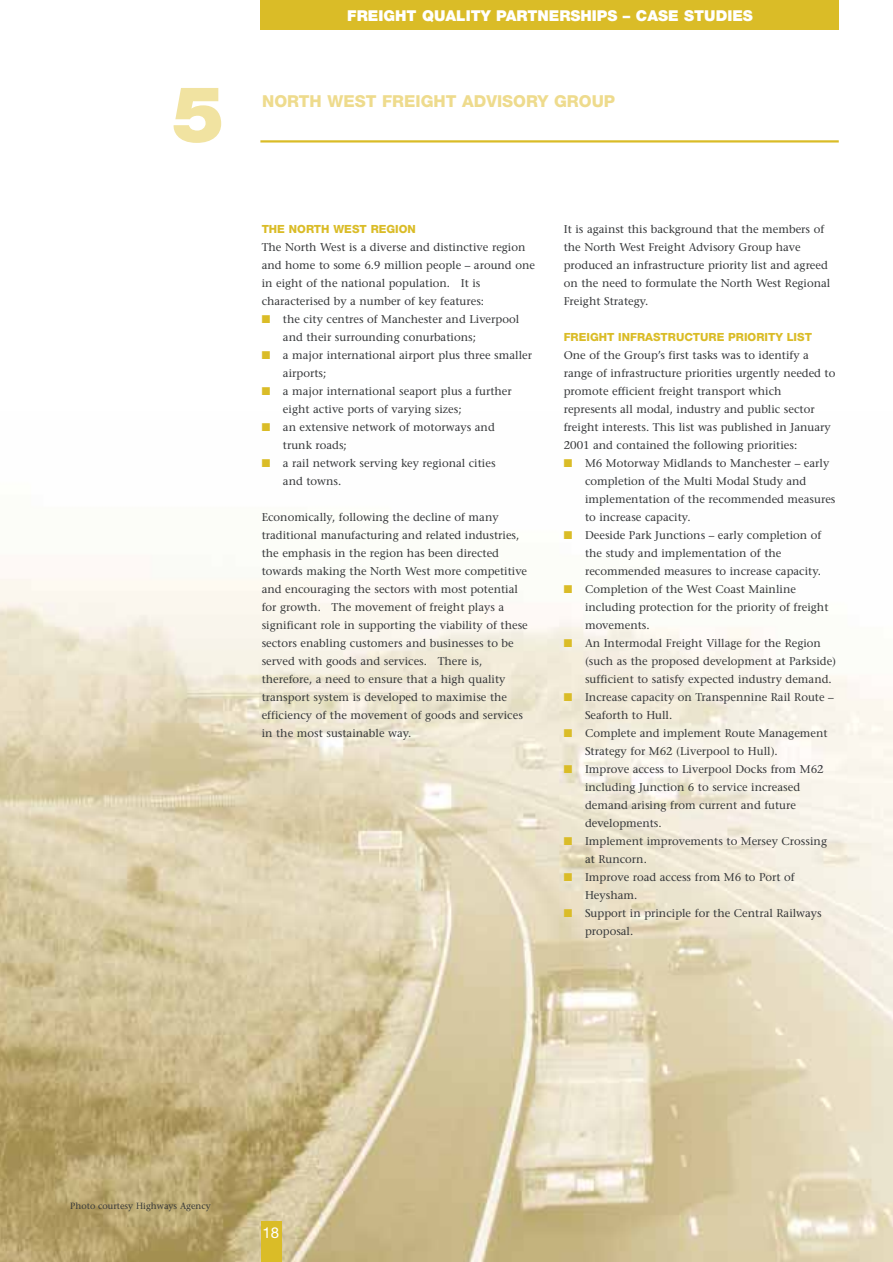
<style>
.page{position:relative;width:893px;height:1262px;background:#fff}
.page>*{position:absolute;margin:0;border:0;box-sizing:border-box;transform-origin:0 0}
.t1{font:900 78px "Helvetica Neue";color:#f1e3a1}
.t2{font:800 16.5px "Helvetica Neue";color:#eedb8d}
.t3{font:900 15px "Helvetica Neue";color:#fff}
.t4{font:15px "Helvetica Neue";color:#fff}
.t5{font:11.25px/18px "Stone Serif";color:#353739}
.t6{font:800 11.25px "Helvetica Neue";color:#dabc27}
.t7{font:9px "Stone Serif";color:#353739}
.s1{color:#dabc27}
</style>
<div class="page">
<img style="left:0;top:578px;width:892px;height:683px">
<div style="left:261px;top:0;width:577px;height:30px;background:#dabc27"></div>
<div style="left:261px;top:1221px;width:20px;height:40px;background:#dabc27"></div>
<hr style="left:260px;top:140px;width:578px;height:2px;background:#dabc27">
<h1 class="t1" style="left:172px;top:87px;width:54px">5</h1>
<h3 class="t3" style="left:347px;top:10px;width:407px">FREIGHT QUALITY PARTNERSHIPS – CASE STUDIES</h3>
<h2 class="t2" style="left:262px;top:96px;width:354px">NORTH WEST FREIGHT ADVISORY GROUP</h2>
<p class="t6" style="left:262px;top:225px;width:156px">THE NORTH WEST REGION</p>
<p class="t5" style="left:262px;top:239px;width:275px">The North West is a diverse and distinctive region and home to some 6.9 million people – around one in eight of the national population. It is characterised by a number of key features:</p>
<p class="t5" style="left:283px;top:311px;width:238px;text-indent:-21px"><span class="s1">■</span> the city centres of Manchester and Liverpool and their surrounding conurbations;</p>
<p class="t5" style="left:283px;top:347px;width:250px;text-indent:-21px"><span class="s1">■</span> a major international airport plus three smaller airports;</p>
<p class="t5" style="left:283px;top:383px;width:230px;text-indent:-21px"><span class="s1">■</span> a major international seaport plus a further eight active ports of varying sizes;</p>
<p class="t5" style="left:283px;top:419px;width:213px;text-indent:-21px"><span class="s1">■</span> an extensive network of motorways and trunk roads;</p>
<p class="t5" style="left:283px;top:455px;width:214px;text-indent:-21px"><span class="s1">■</span> a rail network serving key regional cities and towns.</p>
<p class="t5" style="left:262px;top:509px;width:268px">Economically, following the decline of many traditional manufacturing and related industries, the emphasis in the region has been directed towards making the North West more competitive and encouraging the sectors with most potential for growth. The movement of freight plays a significant role in supporting the viability of these sectors enabling customers and businesses to be served with goods and services. There is, therefore, a need to ensure that a high quality transport system is developed to maximise the efficiency of the movement of goods and services in the most sustainable way.</p>
<p class="t5" style="left:563px;top:221px;width:268px">It is against this background that the members of the North West Freight Advisory Group have produced an infrastructure priority list and agreed on the need to formulate the North West Regional Freight Strategy.</p>
<p class="t6" style="left:563px;top:333px;width:250px">FREIGHT INFRASTRUCTURE PRIORITY LIST</p>
<p class="t5" style="left:563px;top:347px;width:273px">One of the Group’s first tasks was to identify a range of infrastructure priorities urgently needed to promote efficient freight transport which represents all modal, industry and public sector freight interests. This list was published in January 2001 and contained the following priorities:</p>
<p class="t5" style="left:585px;top:455px;width:252px;text-indent:-21px"><span class="s1">■</span> M6 Motorway Midlands to Manchester – early completion of the Multi Modal Study and implementation of the recommended measures to increase capacity.</p>
<p class="t5" style="left:585px;top:527px;width:238px;text-indent:-21px"><span class="s1">■</span> Deeside Park Junctions – early completion of the study and implementation of the recommended measures to increase capacity.</p>
<p class="t5" style="left:585px;top:581px;width:245px;text-indent:-21px"><span class="s1">■</span> Completion of the West Coast Mainline including protection for the priority of freight movements.</p>
<p class="t5" style="left:585px;top:635px;width:253px;text-indent:-21px"><span class="s1">■</span> An Intermodal Freight Village for the Region (such as the proposed development at Parkside) sufficient to satisfy expected industry demand.</p>
<p class="t5" style="left:585px;top:689px;width:250px;text-indent:-21px"><span class="s1">■</span> Increase capacity on Transpennine Rail Route –<br>Seaforth to Hull.</p>
<p class="t5" style="left:585px;top:725px;width:244px;text-indent:-21px"><span class="s1">■</span> Complete and implement Route Management<br>Strategy for M62 (Liverpool to Hull).</p>
<p class="t5" style="left:585px;top:761px;width:240px;text-indent:-21px"><span class="s1">■</span> Improve access to Liverpool Docks from M62 including Junction 6 to service increased demand arising from current and future developments.</p>
<p class="t5" style="left:585px;top:833px;width:243px;text-indent:-21px"><span class="s1">■</span> Implement improvements to Mersey Crossing at Runcorn.</p>
<p class="t5" style="left:585px;top:869px;width:211px;text-indent:-21px"><span class="s1">■</span> Improve road access from M6 to Port of<br>Heysham.</p>
<p class="t5" style="left:585px;top:905px;width:238px;text-indent:-21px"><span class="s1">■</span> Support in principle for the Central Railways proposal.</p>
<p class="t7" style="left:70px;top:1202px;width:142px">Photo courtesy Highways Agency</p>
<h3 class="t4" style="left:262px;top:1227px;width:18px">18</h3>
</div>
